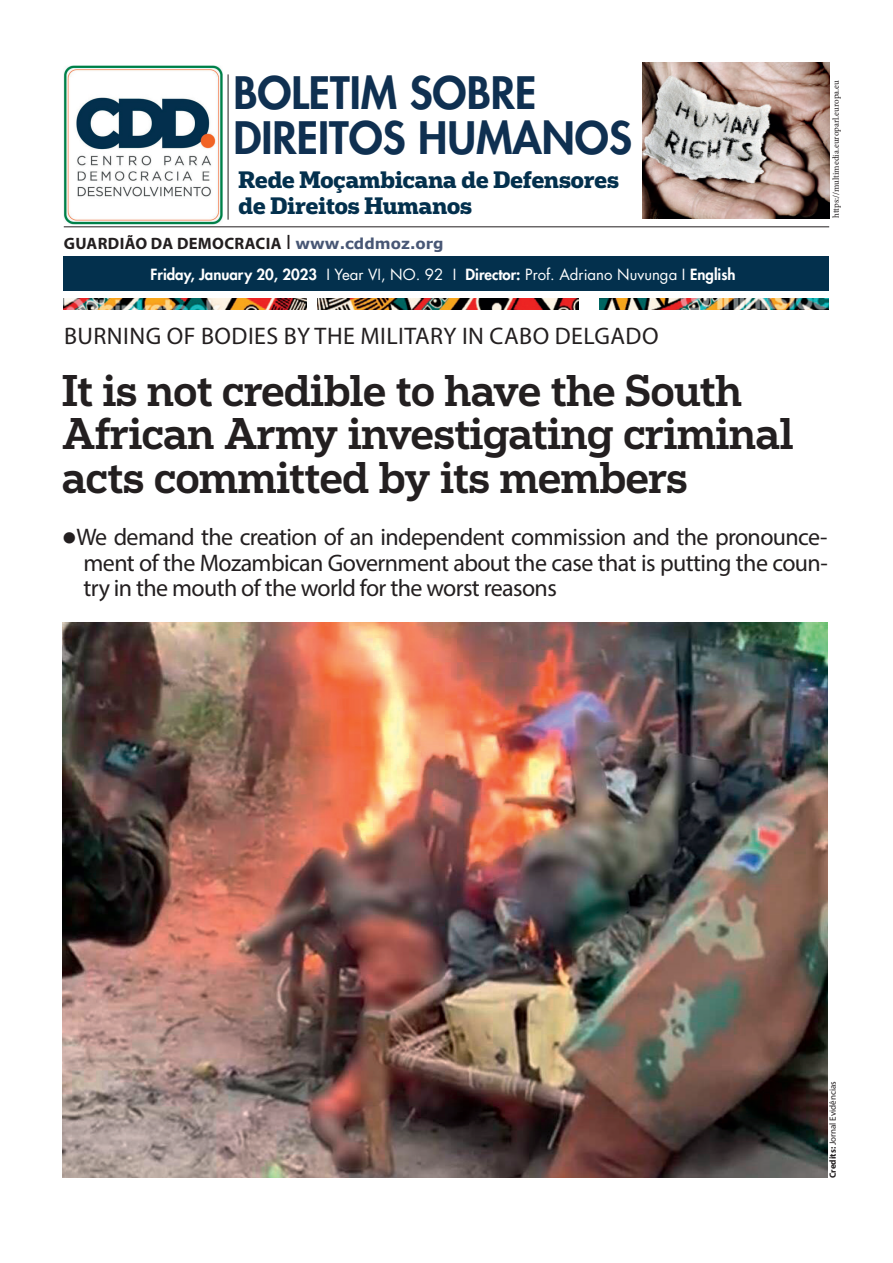
<style>
.page{position:relative;width:893px;height:1263px;background:#fff}
.page>*{position:absolute;margin:0;border:0;box-sizing:border-box;transform-origin:0 0}
.t1{font:800 43.5px/45px "Futura LT";color:#0f3051}
.t2{font:500 42px/43.5px "Popular";letter-spacing:-.01em;color:#231f20}
.t3{font:24px/25.5px "Myriad Pro";letter-spacing:-.025em;color:#231f20;text-align:justify}
.t4{font:24px "Myriad Pro";letter-spacing:.02em;color:#231f20}
.t5{font:700 22.5px/25.5px "Popular";color:#03304d}
.t6{font:700 16.5px "Myriad Pro";letter-spacing:.02em;color:#231f20}
.t7{font:800 15px "Futura LT";color:#fff}
.t8{font:9px "Minion Pro";color:#231f20}
.t9{font:9px "Myriad Pro";color:#231f20}
.s1{font-weight:400;font-size:20.85px}
.s2{font-family:"Verdana";font-size:15px;color:#485775}
.s3{font-weight:400}
.s4{font-weight:700}
</style>
<div class="page">
<img style="left:62px;top:623px;width:766px;height:555px">
<hr style="left:64px;top:227px;width:765px;height:1px;background:#231f20">
<hr style="left:228px;top:74px;width:1px;height:146px;background:#231f20">
<img style="left:64px;top:65px;width:159px;height:159px">
<img style="left:642px;top:62px;width:187px;height:156px">
<img style="left:64px;top:298px;width:242px;height:11px">
<img style="left:317px;top:298px;width:262px;height:11px">
<img style="left:599px;top:298px;width:229px;height:11px">
<div style="left:64px;top:256px;width:765px;height:35px;background:#03304d"></div>
<h1 class="t1" style="left:233px;top:70px;width:400px">BOLETIM SOBRE<br>DIREITOS HUMANOS</h1>
<p class="t5" style="left:239px;top:166px;width:382px">Rede Moçambicana de Defensores de Direitos Humanos</p>
<p class="t6" style="left:64px;top:232px;width:381px">GUARDIÃO DA DEMOCRACIA <span class="s1">I</span> <span class="s2">www.cddmoz.org</span></p>
<p class="t7" style="left:151px;top:265px;width:587px">Friday, January 20, 2023 <span class="s3">I Year VI, NO. 92 I</span> Director: <span class="s3">Prof. Adriano Nuvunga I</span> English</p>
<p class="t4" style="left:64px;top:322px;width:596px">BURNING OF BODIES BY THE MILITARY IN CABO DELGADO</p>
<p class="t8" style="left:830px;top:218px;width:139px;rotate:-90deg">https://multimedia.europarl.europa.eu</p>
<h2 class="t2" style="left:62px;top:367px;width:733px">It is not credible to have the South<br>African Army investigating criminal acts committed by its members</h2>
<p class="t3" style="left:84px;top:524px;width:746px;text-indent:-21px">●We demand the creation of an independent commission and the pronounce&shy;ment of the Mozambican Government about the case that is putting the coun&shy;try in the mouth of the world for the worst reasons</p>
<p class="t9" style="left:827px;top:1178px;width:98px;rotate:-90deg"><span class="s4">Credits:</span> Jornal Evidências</p>
</div>
